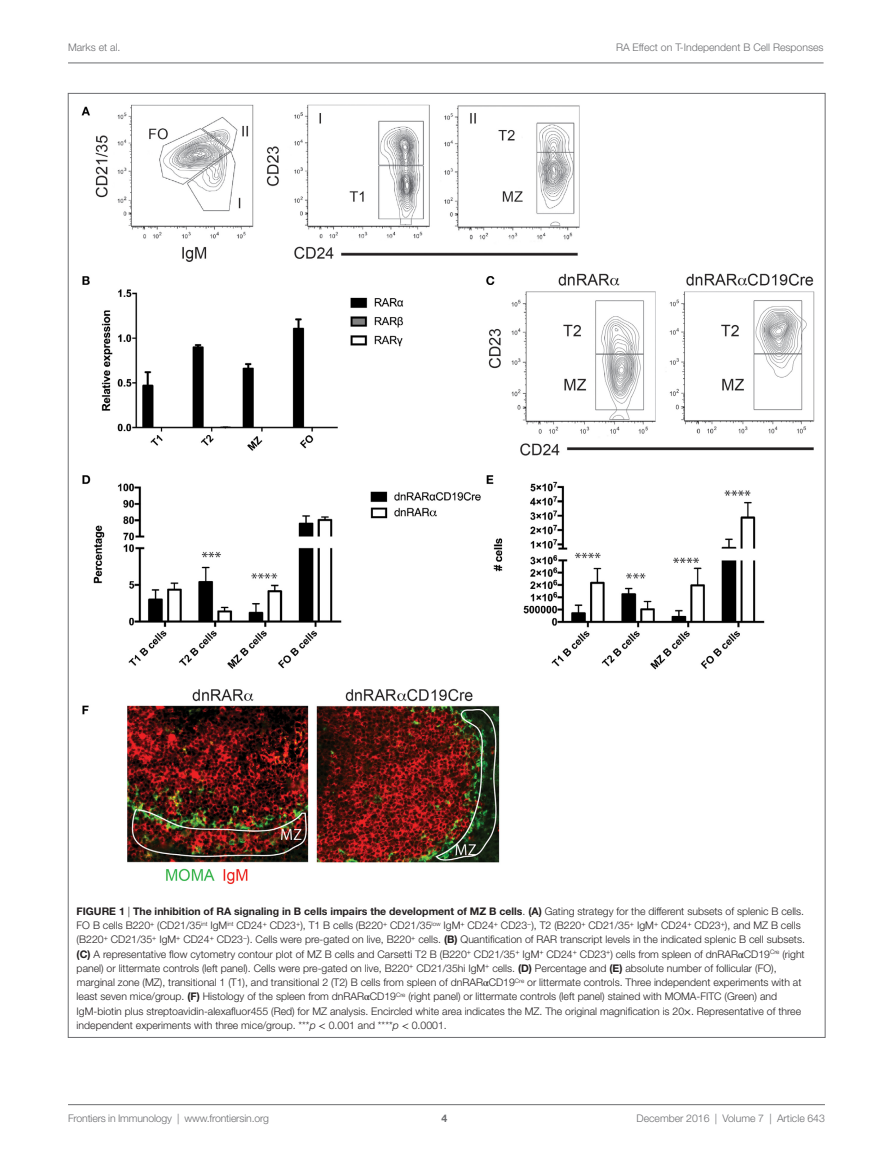
<style>
.page{position:relative;width:893px;height:1170px;background:#fff}
.page>*{position:absolute;margin:0;border:0;box-sizing:border-box;transform-origin:0 0}
.t1{font:300 10.5px/14.2px "Helvetica Neue LT Std";color:#231f20}
.t2{font:300 10.5px "Helvetica Neue LT Std";color:#6c6d70}
.t3{font:700 10.5px "Helvetica Neue LT Std";color:#6c6d70}
.s1{font-weight:700}
.s2{font-family:"STIX General";font-weight:400}
.s3{font-style:italic}
</style>
<div class="page">
<img style="left:81px;top:105px;width:733px;height:779px">
<hr style="left:68px;top:63px;width:756px;height:1px;background:#6c6d70">
<hr style="left:68px;top:1104px;width:757px;height:1px;background:#6c6d70">
<p class="t2" style="left:68px;top:41px;width:54px">Marks et al.</p>
<p class="t2" style="left:616px;top:41px;width:209px">RA Effect on T-Independent B Cell Responses</p>
<p class="t1" style="left:77px;top:903px;width:730px"><span class="s1">Figure 1</span> | <span class="s1">The inhibition of RA signaling in B cells impairs the development of MZ B cells</span>. <span class="s1">(A)</span> Gating strategy for the different subsets of splenic B cells.<br>FO B cells B220<sup>+</sup> (CD21/35<sup>int</sup> IgM<sup>int</sup> CD24<sup>+</sup> CD23<sup>+</sup>), T1 B cells (B220<sup>+</sup> CD21/35<sup>low</sup> IgM<sup>+</sup> CD24<sup>+</sup> CD23<sup>−</sup>), T2 (B220<sup>+</sup> CD21/35<sup>+</sup> IgM<sup>+</sup> CD24<sup>+</sup> CD23<sup>+</sup>), and MZ B cells (B220<sup>+</sup> CD21/35<sup>+</sup> IgM<sup>+</sup> CD24<sup>+</sup> CD23<sup>−</sup>). Cells were pre-gated on live, B220<sup>+</sup> cells. <span class="s1">(B)</span> Quantification of RAR transcript levels in the indicated splenic B cell subsets. <span class="s1">(C)</span> A representative flow cytometry contour plot of MZ B cells and Carsetti T2 B (B220<sup>+</sup> CD21/35<sup>+</sup> IgM<sup>+</sup> CD24<sup>+</sup> CD23<sup>+</sup>) cells from spleen of dnRAR<span class="s2">α</span>CD19<sup>Cre</sup> (right panel) or littermate controls (left panel). Cells were pre-gated on live, B220<sup>+</sup> CD21/35hi IgM<sup>+</sup> cells. <span class="s1">(D)</span> Percentage and <span class="s1">(E)</span> absolute number of follicular (FO), marginal zone (MZ), transitional 1 (T1), and transitional 2 (T2) B cells from spleen of dnRAR<span class="s2">α</span>CD19<sup>Cre</sup> or littermate controls. Three independent experiments with at least seven mice/group. <span class="s1">(F)</span> Histology of the spleen from dnRAR<span class="s2">α</span>CD19<sup>Cre</sup> (right panel) or littermate controls (left panel) stained with MOMA-FITC (Green) and IgM-biotin plus streptoavidin-alexafluor455 (Red) for MZ analysis. Encircled white area indicates the MZ. The original magnification is 20<span class="s2">×</span>. Representative of three independent experiments with three mice/group. ***<span class="s3">p</span> <span class="s2">&lt;</span> 0.001 and ****<span class="s3">p</span> <span class="s2">&lt;</span> 0.0001.</p>
<p class="t2" style="left:68px;top:1111px;width:203px">Frontiers in Immunology | www.frontiersin.org</p>
<p class="t2" style="left:636px;top:1111px;width:190px">December 2016 | Volume 7 | Article 643</p>
<p class="t3" style="left:441px;top:1111px;width:7px">4</p>
</div>
